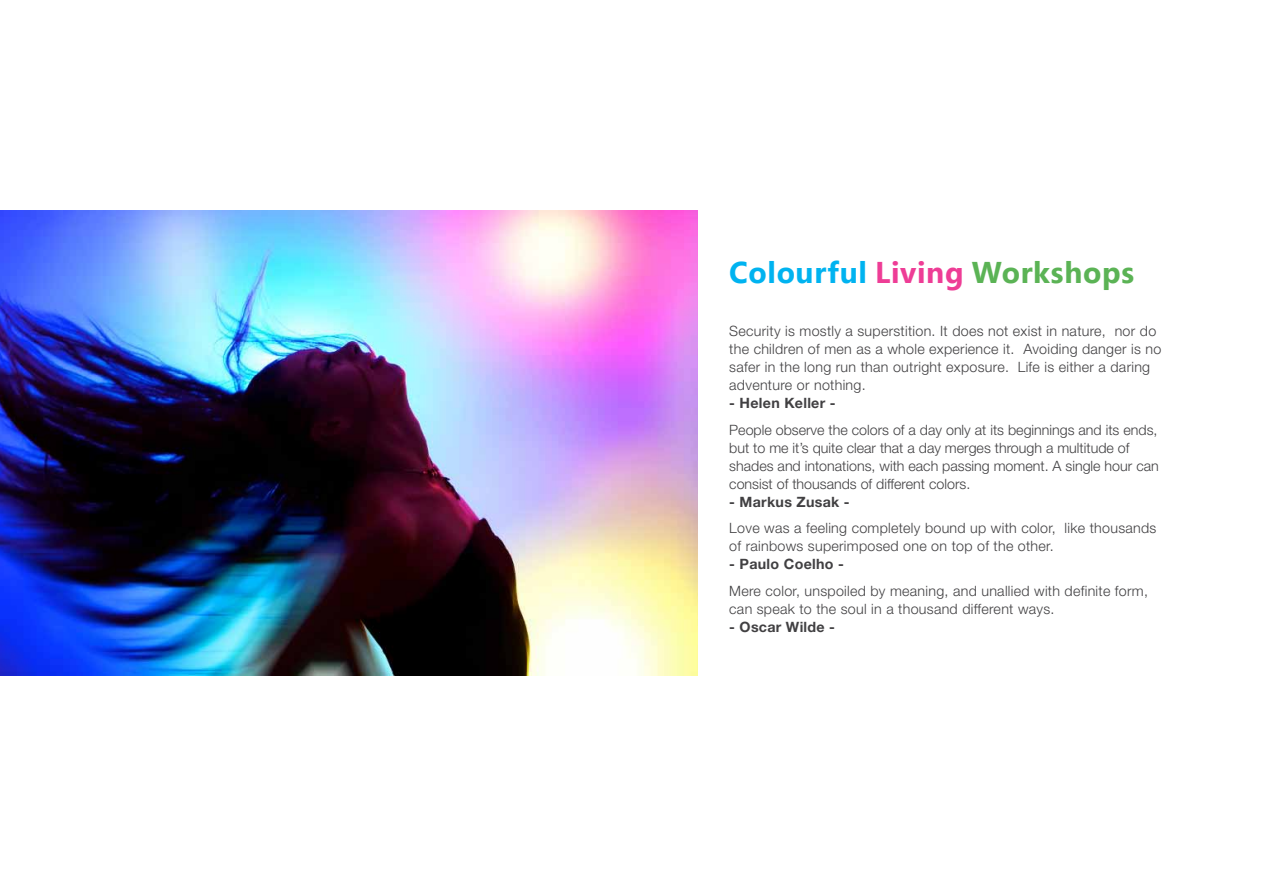
<style>
.page{position:relative;width:1263px;height:893px;background:#fff}
.page>*{position:absolute;margin:0;border:0;box-sizing:border-box;transform-origin:0 0}
.t1{font:700 30px "Segoe Pro";letter-spacing:.02em;color:#00b3f0}
.t2{font:300 14.25px/18px "Helvetica Neue";letter-spacing:.02em;color:#414042}
.t3{font:300 14.25px/18px "Helvetica Neue";color:#414042}
.t4{font:700 14.25px "Helvetica Neue";letter-spacing:.02em;color:#414042}
.s1{color:#ee3d96}
.s2{color:#5bb355}
</style>
<div class="page">
<img style="left:0;top:210px;width:697px;height:466px">
<h1 class="t1" style="left:729px;top:251px;width:407px">Colourful <span class="s1">Living</span> <span class="s2">Workshops</span></h1>
<p class="t2" style="left:729px;top:322px;width:433px">Security is mostly a superstition. It does not exist in nature, nor do the children of men as a whole experience it. Avoiding danger is no safer in the long run than outright exposure. Life is either a daring adventure or nothing.</p>
<p class="t4" style="left:729px;top:394px;width:108px">- Helen Keller -</p>
<p class="t3" style="left:729px;top:420px;width:431px">People observe the colors of a day only at its beginnings and its ends, but to me it’s quite clear that a day merges through a multitude of shades and intonations, with each passing moment. A single hour can consist of thousands of different colors.</p>
<p class="t4" style="left:729px;top:493px;width:122px">- Markus Zusak -</p>
<p class="t2" style="left:729px;top:519px;width:429px">Love was a feeling completely bound up with color, like thousands of rainbows superimposed one on top of the other.</p>
<p class="t4" style="left:729px;top:555px;width:116px">- Paulo Coelho -</p>
<p class="t2" style="left:729px;top:581px;width:420px">Mere color, unspoiled by meaning, and unallied with definite form, can speak to the soul in a thousand different ways.</p>
<p class="t4" style="left:729px;top:618px;width:107px">- Oscar Wilde -</p>
</div>
